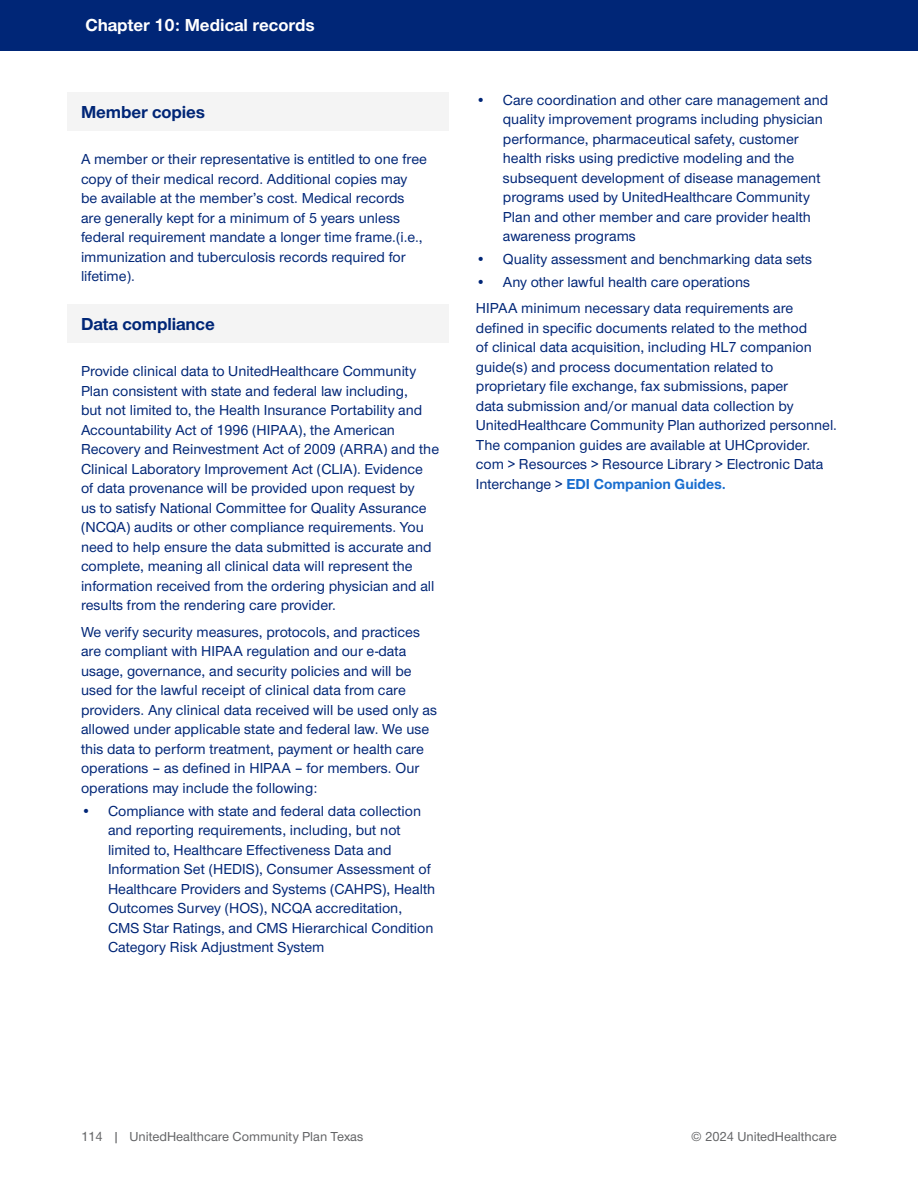
<style>
.page{position:relative;width:918px;height:1188px;background:#fff}
.page>*{position:absolute;margin:0;border:0;box-sizing:border-box;transform-origin:0 0}
.BLUE_SUBHEAD_NEW{font:700 18px "UHC Sans";letter-spacing:-.005em;color:#002677}
.t1{font:700 18px "UHC Sans";color:#fff}
.BODY{font:500 15px/19.5px "UHC Sans";color:#002677}
.t2{font:13.5px "UHC Sans";color:#636466}
.s1{font-weight:700;color:#196ecf}
</style>
<div class="page">
<div style="left:0;top:0;width:918px;height:51px;background:#002677"></div>
<div style="left:68px;top:92px;width:381px;height:39px;background:#f4f4f4"></div>
<div style="left:68px;top:304px;width:381px;height:39px;background:#f4f4f4"></div>
<p class="t1" style="left:86px;top:13px;width:231px">Chapter 10: Medical records</p>
<p class="BLUE_SUBHEAD_NEW" style="left:81px;top:100px;width:125px">Member copies</p>
<p class="BODY" style="left:81px;top:149px;width:347px">A member or their representative is entitled to one free copy of their medical record. Additional copies may be available at the member’s cost. Medical records are generally kept for a minimum of 5 years unless federal requirement mandate a longer time frame.(i.e., immunization and tuberculosis records required for lifetime).</p>
<p class="BLUE_SUBHEAD_NEW" style="left:81px;top:312px;width:135px">Data compliance</p>
<p class="BODY" style="left:81px;top:361px;width:360px">Provide clinical data to UnitedHealthcare Community Plan consistent with state and federal law including,<br>but not limited to, the Health Insurance Portability and Accountability Act of 1996 (HIPAA), the American Recovery and Reinvestment Act of 2009 (ARRA) and the Clinical Laboratory Improvement Act (CLIA). Evidence<br>of data provenance will be provided upon request by<br>us to satisfy National Committee for Quality Assurance (NCQA) audits or other compliance requirements. You need to help ensure the data submitted is accurate and complete, meaning all clinical data will represent the information received from the ordering physician and all results from the rendering care provider.</p>
<p class="BODY" style="left:81px;top:621px;width:358px">We verify security measures, protocols, and practices are compliant with HIPAA regulation and our e-data usage, governance, and security policies and will be used for the lawful receipt of clinical data from care providers. Any clinical data received will be used only as allowed under applicable state and federal law. We use this data to perform treatment, payment or health care operations ‒ as defined in HIPAA ‒ for members. Our operations may include the following:</p>
<p class="BODY" style="left:108px;top:800px;width:329px;text-indent:-27px">• Compliance with state and federal data collection and reporting requirements, including, but not limited to, Healthcare Effectiveness Data and Information Set (HEDIS), Consumer Assessment of Healthcare Providers and Systems (CAHPS), Health Outcomes Survey (HOS), NCQA accreditation, CMS Star Ratings, and CMS Hierarchical Condition Category Risk Adjustment System</p>
<p class="BODY" style="left:503px;top:89px;width:327px;text-indent:-27px">• Care coordination and other care management and quality improvement programs including physician performance, pharmaceutical safety, customer health risks using predictive modeling and the subsequent development of disease management programs used by UnitedHealthcare Community Plan and other member and care provider health awareness programs</p>
<p class="BODY" style="left:476px;top:249px;width:338px">• Quality assessment and benchmarking data sets</p>
<p class="BODY" style="left:476px;top:272px;width:276px">• Any other lawful health care operations</p>
<p class="BODY" style="left:476px;top:298px;width:363px">HIPAA minimum necessary data requirements are defined in specific documents related to the method<br>of clinical data acquisition, including HL7 companion guide(s) and process documentation related to proprietary file exchange, fax submissions, paper<br>data submission and/or manual data collection by UnitedHealthcare Community Plan authorized personnel.<br>The companion guides are available at UHCprovider. com &gt; Resources &gt; Resource Library &gt; Electronic Data Interchange &gt; <span class="s1">EDI Companion Guides.</span></p>
<p class="t2" style="left:81px;top:1128px;width:284px">114 | UnitedHealthcare Community Plan Texas</p>
<p class="t2" style="left:691px;top:1128px;width:147px">© 2024 UnitedHealthcare</p>
</div>
